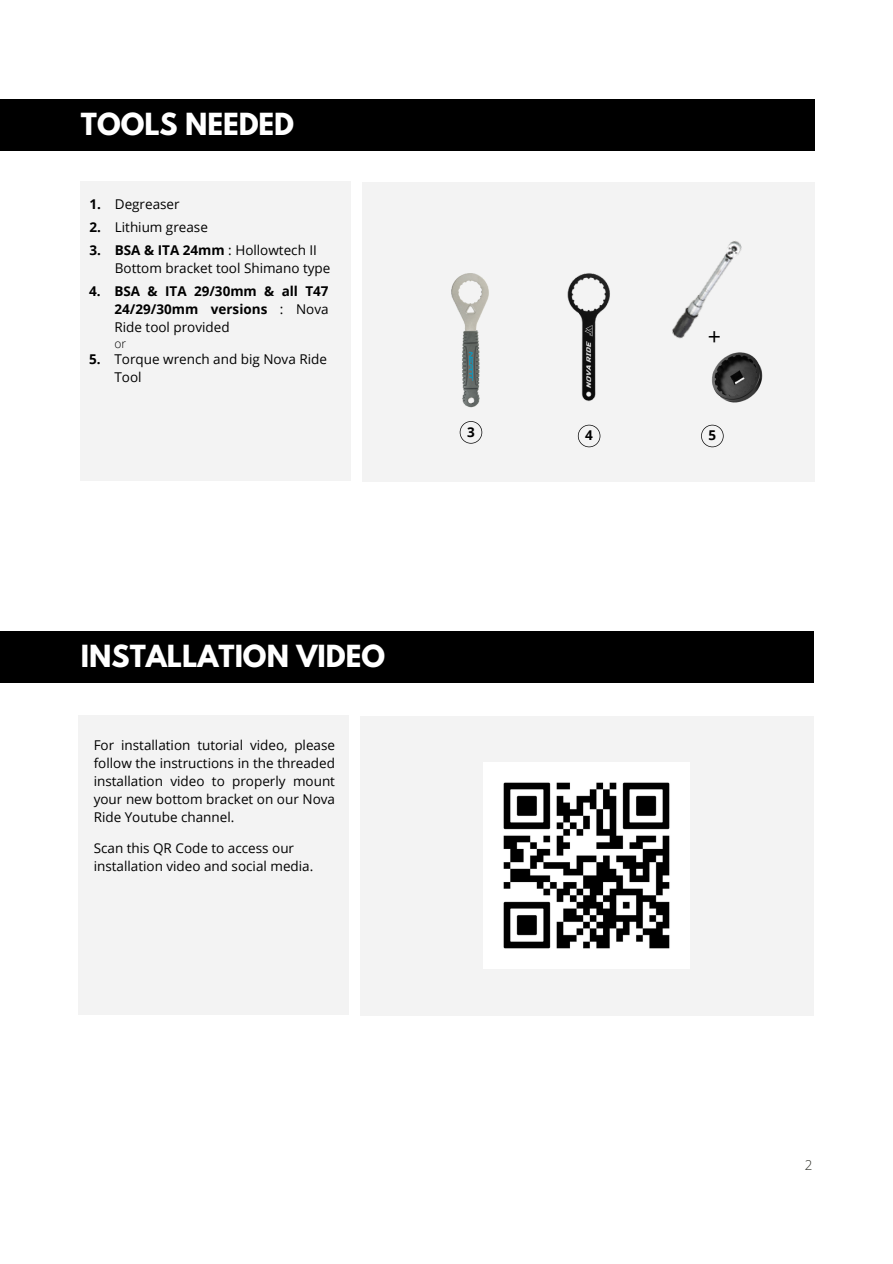
<style>
.page{position:relative;width:893px;height:1264px;background:#fff}
.page>*{position:absolute;margin:0;border:0;box-sizing:border-box;transform-origin:0 0}
.t1{font:700 27px "League Spartan";color:#fff}
.t2{font:23.1px "Open Sans";color:#000}
.t3{font:13.5px/18px "Open Sans";color:#000}
.t4{font:700 13.5px/18px "Open Sans";color:#000;text-align:justify}
.t5{font:300 13.5px "Open Sans";color:#2f3029}
.t6{font:300 12px "Open Sans";color:#000}
.s1{font-weight:700}
.s2{font-weight:400}
</style>
<div class="page">
<div style="left:0;top:99px;width:814px;height:52px;background:#000"></div>
<div style="left:81px;top:181px;width:270px;height:300px;background:#f3f3f3"></div>
<div style="left:362px;top:182px;width:452px;height:299px;background:#f3f3f3"></div>
<svg style="left:459px;top:421px;width:23px;height:22px"></svg>
<svg style="left:578px;top:425px;width:22px;height:22px"></svg>
<div style="left:0;top:631px;width:813px;height:51px;background:#000"></div>
<div style="left:79px;top:715px;width:270px;height:300px;background:#f3f3f3"></div>
<div style="left:360px;top:716px;width:453px;height:299px;background:#f3f3f3"></div>
<img style="left:567px;top:273px;width:43px;height:128px">
<img style="left:451px;top:273px;width:38px;height:135px">
<svg style="left:701px;top:425px;width:22px;height:22px"></svg>
<img style="left:672px;top:240px;width:70px;height:99px">
<img style="left:712px;top:352px;width:51px;height:51px">
<img style="left:483px;top:762px;width:206px;height:206px">
<p class="t1" style="left:81px;top:111px;width:215px">TOOLS NEEDED</p>
<p class="t4" style="left:90px;top:194px;width:13px">1.</p>
<p class="t4" style="left:90px;top:218px;width:13px">2.</p>
<p class="t3" style="left:115px;top:218px;width:95px">Lithium grease</p>
<p class="t3" style="left:115px;top:194px;width:66px">Degreaser</p>
<p class="t3" style="left:115px;top:241px;width:217px"><span class="s1">BSA &amp; ITA 24mm</span> : Hollowtech II<br>Bottom bracket tool Shimano type</p>
<p class="t4" style="left:90px;top:241px;width:13px">3.</p>
<p class="t4" style="left:89px;top:282px;width:13px">4.</p>
<p class="t4" style="left:114px;top:282px;width:215px">BSA &amp; ITA 29/30mm &amp; all T47<br>24/29/30mm versions <span class="s2">: Nova Ride tool provided</span></p>
<p class="t6" style="left:114px;top:335px;width:13px">or</p>
<p class="t4" style="left:89px;top:349px;width:13px">5.</p>
<p class="t3" style="left:114px;top:349px;width:214px">Torque wrench and big Nova Ride<br>Tool</p>
<p class="t1" style="left:81px;top:643px;width:305px">INSTALLATION VIDEO</p>
<p class="t3" style="left:94px;top:735px;width:243px;text-align:justify">For installation tutorial video, please follow the instructions in the threaded installation video to properly mount your new bottom bracket on our Nova Ride Youtube channel.</p>
<p class="t3" style="left:94px;top:838px;width:221px">Scan this QR Code to access our installation video and social media.</p>
<p class="t4" style="left:467px;top:422px;width:9px">3</p>
<p class="t4" style="left:585px;top:426px;width:9px">4</p>
<p class="t2" style="left:707px;top:320px;width:15px">+</p>
<p class="t4" style="left:708px;top:426px;width:9px">5</p>
<p class="t5" style="left:804px;top:1155px;width:9px">2</p>
</div>
